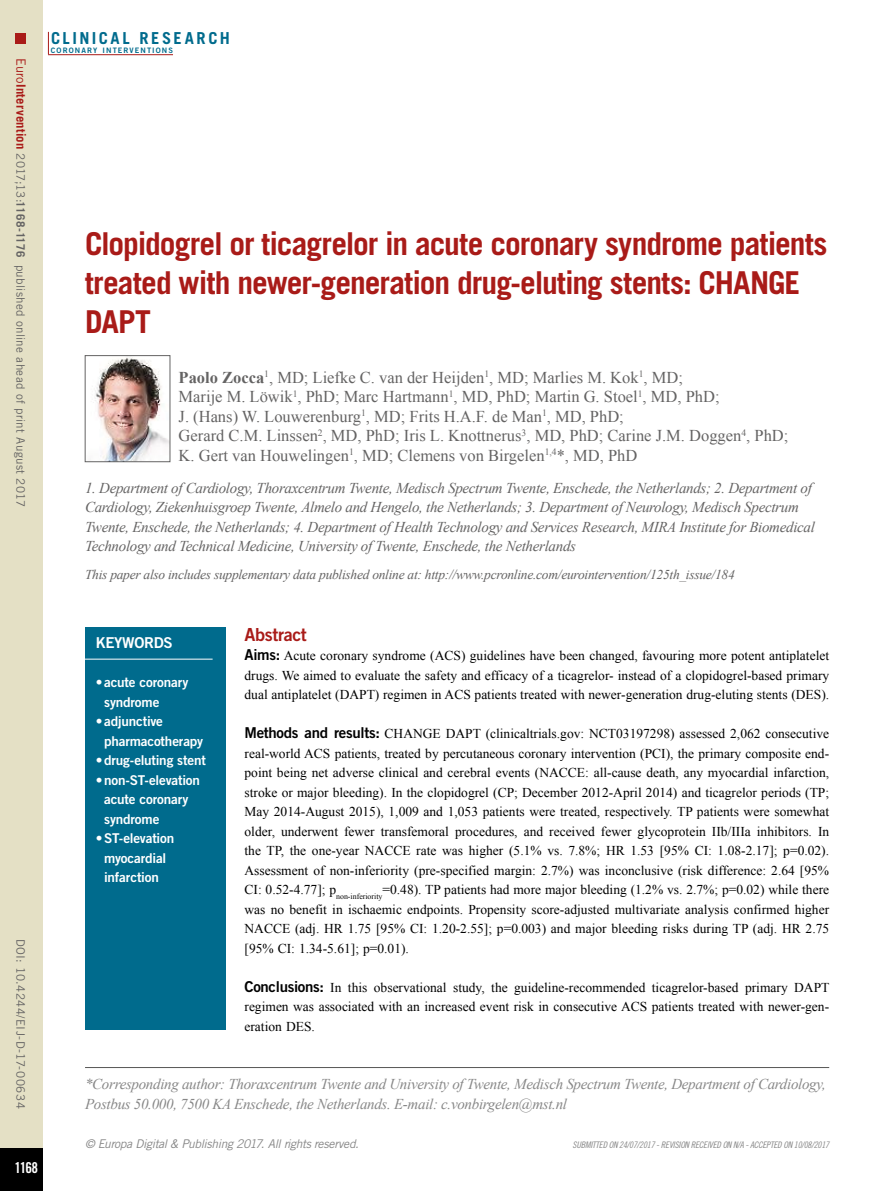
<style>
.page{position:relative;width:893px;height:1191px;background:#fff}
.page>*{position:absolute;margin:0;border:0;box-sizing:border-box;transform-origin:0 0}
.t1{font:700 31.5px/39px "Trade Gothic LT Std";letter-spacing:-.03em;color:#a91b18}
.t2{font:18px "Trade Gothic LT Std Bd 2";letter-spacing:-.02em;color:#a91b18}
.t3{font:16.5px/19.5px "Times New Roman";color:#646363}
.t4{font:700 16.5px "Trade Gothic LT Std";letter-spacing:.155em;color:#006b8d}
.t5{font:italic 15px/19.5px "Times New Roman";letter-spacing:-.02em;color:#646363}
.t6{font:italic 15px/19.5px "Times New Roman";letter-spacing:-.02em;color:#878787}
.t7{font:15px "Trade Gothic LT Std Bd 2";letter-spacing:-.02em;color:#fff}
.t8{font:15px "Trade Gothic LT Std Bd Cn 20";color:#fff}
.t9{font:13.5px/19.5px "Times New Roman";color:#000;text-align:justify}
.t10{font:13.5px/19.5px "Trade Gothic LT Std Bd 2";letter-spacing:-.01em;color:#fff}
.t11{font:italic 13.5px "Times New Roman";letter-spacing:-.02em;color:#646363}
.t12{font:italic 12px "Trade Gothic LT Std";letter-spacing:-.03em;color:#878787}
.t13{font:11.7px "Trade Gothic LT Std";letter-spacing:.03em;color:#646363}
.t14{font:9px "Trade Gothic LT Std Cn 18 Obl";letter-spacing:-.02em;color:#878787}
.t15{font:7.5px "Trade Gothic LT Std Bd 2";letter-spacing:.145em;color:#006b8d}
.s1{font-size:12.75px;color:#a91b18}
.s2{font-weight:700;font-size:12.75px;color:#a91b18}
.s3{font-weight:700}
.s4{font-family:"Trade Gothic LT Std Bd 2";font-size:15px}
</style>
<div class="page">
<div style="left:0;top:0;width:43px;height:1191px;background:#e4e0c5"></div>
<div style="left:0;top:1148px;width:43px;height:43px;background:#000"></div>
<div style="left:16px;top:34px;width:10px;height:10px;background:#a91b18"></div>
<svg style="left:48px;top:32px;width:1px;height:22px"></svg>
<hr style="left:48px;top:54px;width:125px;height:1px;background:#a91b18">
<hr style="left:85px;top:1067px;width:744px;height:1px;background:#575756">
<div style="left:85px;top:626px;width:140px;height:403px;background:#006b8d"></div>
<hr style="left:83px;top:659px;width:130px;height:1px;background:#fff">
<img style="left:95px;top:357px;width:73px;height:103px">
<div style="left:85px;top:355px;width:85px;height:107px;border:1px solid #646363"></div>
<p class="t13" style="left:28px;top:58px;width:449px;rotate:90deg"><span class="s1">Euro</span><span class="s2">Intervention</span> 2017;13:<span class="s3">1168-1176</span> published online ahead of print August 2017</p>
<p class="t4" style="left:51px;top:28px;width:180px">CLINICAL RESEARCH</p>
<p class="t15" style="left:51px;top:45px;width:124px">CORONARY INTERVENTIONS</p>
<h1 class="t1" style="left:85px;top:224px;width:744px">Clopidogrel or ticagrelor in acute coronary syndrome patients treated with newer-generation drug-eluting stents: CHANGE<br>DAPT</h1>
<p class="t3" style="left:179px;top:367px;width:611px"><span class="s3">Paolo Zocca</span><sup>1</sup>, MD; Liefke C. van der Heijden<sup>1</sup>, MD; Marlies M. Kok<sup>1</sup>, MD;<br>Marije M. Löwik<sup>1</sup>, PhD; Marc Hartmann<sup>1</sup>, MD, PhD; Martin G. Stoel<sup>1</sup>, MD, PhD;<br>J. (Hans) W. Louwerenburg<sup>1</sup>, MD; Frits H.A.F. de Man<sup>1</sup>, MD, PhD;<br>Gerard C.M. Linssen<sup>2</sup>, MD, PhD; Iris L. Knottnerus<sup>3</sup>, MD, PhD; Carine J.M. Doggen<sup>4</sup>, PhD; K. Gert van Houwelingen<sup>1</sup>, MD; Clemens von Birgelen<sup>1,4</sup>*, MD, PhD</p>
<p class="t5" style="left:85px;top:478px;width:731px">1. Department of Cardiology, Thoraxcentrum Twente, Medisch Spectrum Twente, Enschede, the Netherlands; 2. Department of Cardiology, Ziekenhuisgroep Twente, Almelo and Hengelo, the Netherlands; 3. Department of Neurology, Medisch Spectrum Twente, Enschede, the Netherlands; 4. Department of Health Technology and Services Research, MIRA Institute for Biomedical Technology and Technical Medicine, University of Twente, Enschede, the Netherlands</p>
<p class="t11" style="left:85px;top:565px;width:651px">This paper also includes supplementary data published online at: http://www.pcronline.com/eurointervention/125th_issue/184</p>
<p class="t13" style="left:28px;top:939px;width:171px;rotate:90deg">DOI: 10.4244/EIJ-D-17-00634</p>
<p class="t8" style="left:15px;top:1158px;width:25px">1168</p>
<p class="t7" style="left:96px;top:633px;width:79px">KEYWORDS</p>
<p class="t10" style="left:104px;top:672px;width:86px;text-indent:-9px">• acute coronary syndrome</p>
<p class="t10" style="left:104px;top:711px;width:100px;text-indent:-9px">• adjunctive pharmacotherapy</p>
<p class="t10" style="left:96px;top:750px;width:112px">•drug-eluting stent</p>
<p class="t10" style="left:104px;top:770px;width:97px;text-indent:-9px">•non-ST-elevation acute coronary syndrome</p>
<p class="t10" style="left:96px;top:828px;width:80px;text-align:center">•ST-elevation myocardial infarction</p>
<h2 class="t2" style="left:244px;top:623px;width:64px">Abstract</h2>
<p class="t9" style="left:244px;top:645px;width:586px"><span class="s4">Aims:</span> Acute coronary syndrome (ACS) guidelines have been changed, favouring more potent antiplatelet drugs. We aimed to evaluate the safety and efficacy of a ticagrelor- instead of a clopidogrel-based primary dual antiplatelet (DAPT) regimen in ACS patients treated with newer-generation drug-eluting stents (DES).</p>
<p class="t9" style="left:244px;top:723px;width:586px"><span class="s4">Methods and results:</span> CHANGE DAPT (clinicaltrials.gov: NCT03197298) assessed 2,062 consecutive real-world ACS patients, treated by percutaneous coronary intervention (PCI), the primary composite end&shy;point being net adverse clinical and cerebral events (NACCE: all-cause death, any myocardial infarction, stroke or major bleeding). In the clopidogrel (CP; December 2012-April 2014) and ticagrelor periods (TP; May 2014-August 2015), 1,009 and 1,053 patients were treated, respectively. TP patients were somewhat older, underwent fewer transfemoral procedures, and received fewer glycoprotein IIb/IIIa inhibitors. In the TP, the one-year NACCE rate was higher (5.1% vs. 7.8%; HR 1.53 [95% CI: 1.08-2.17]; p=0.02).<br>Assessment of non-inferiority (pre-specified margin: 2.7%) was inconclusive (risk difference: 2.64 [95% CI: 0.52-4.77]; p<sub>non-inferiority</sub>=0.48). TP patients had more major bleeding (1.2% vs. 2.7%; p=0.02) while there was no benefit in ischaemic endpoints. Propensity score-adjusted multivariate analysis confirmed higher NACCE (adj. HR 1.75 [95% CI: 1.20-2.55]; p=0.003) and major bleeding risks during TP (adj. HR 2.75 [95% CI: 1.34-5.61]; p=0.01).</p>
<p class="t9" style="left:244px;top:977px;width:586px"><span class="s4">Conclusions:</span> In this observational study, the guideline-recommended ticagrelor-based primary DAPT regimen was associated with an increased event risk in consecutive ACS patients treated with newer-gen&shy;eration DES.</p>
<p class="t6" style="left:85px;top:1074px;width:742px">*Corresponding author: Thoraxcentrum Twente and University of Twente, Medisch Spectrum Twente, Department of Cardiology,<br>Postbus 50.000, 7500 KA Enschede, the Netherlands. E-mail: c.vonbirgelen@mst.nl</p>
<p class="t12" style="left:85px;top:1137px;width:275px">© Europa Digital &amp; Publishing 2017. All rights reserved.</p>
<p class="t14" style="left:573px;top:1139px;width:258px">SUBMITTED ON 24/07/2017 - REVISION RECEIVED ON N/A - ACCEPTED ON 10/08/2017</p>
</div>
